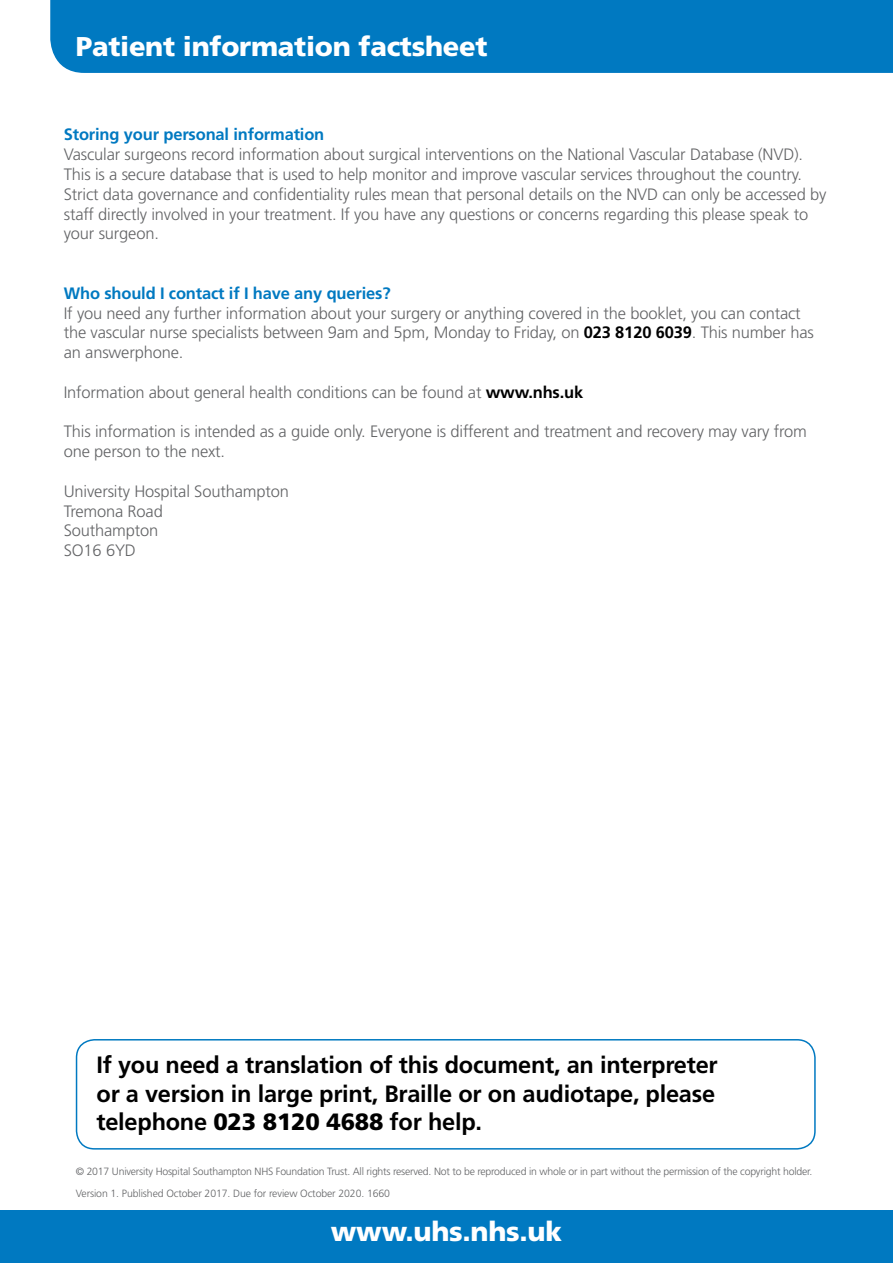
<style>
.page{position:relative;width:893px;height:1263px;background:#fff}
.page>*{position:absolute;margin:0;border:0;box-sizing:border-box;transform-origin:0 0}
.t1{font:900 27.15px "Frutiger";letter-spacing:-.01em;color:#fff}
.t2{font:700 23.55px/28.3px "Frutiger";letter-spacing:-.01em;color:#000;text-align:justify}
.t3{font:300 16.5px/19.8px "Frutiger";letter-spacing:-.01em;color:#636466}
.t4{font:700 16.5px "Frutiger";letter-spacing:-.01em;color:#0079c1}
.t5{font:300 10.5px "Frutiger";letter-spacing:-.02em;color:#636466}
.s1{font-weight:700;color:#000}
.s2{font-weight:900}
</style>
<div class="page">
<div style="left:50px;top:0;width:843px;height:73px;background:#0079c1"></div>
<div style="left:0;top:1211px;width:893px;height:52px;background:#0079c1"></div>
<div style="left:76px;top:1039px;width:740px;height:110px;border:2px solid #0079c1;border-radius:18px"></div>
<h1 class="t1" style="left:76px;top:30px;width:413px">Patient information factsheet</h1>
<p class="t4" style="left:64px;top:125px;width:262px">Storing your personal information</p>
<p class="t3" style="left:64px;top:145px;width:764px">Vascular surgeons record information about surgical interventions on the National Vascular Database (NVD).<br>This is a secure database that is used to help monitor and improve vascular services throughout the country.<br>Strict data governance and confidentiality rules mean that personal details on the NVD can only be accessed by staff directly involved in your treatment. If you have any questions or concerns regarding this please speak to your surgeon.</p>
<p class="t4" style="left:64px;top:283px;width:328px">Who should I contact if I have any queries?</p>
<p class="t3" style="left:64px;top:303px;width:752px">If you need any further information about your surgery or anything covered in the booklet, you can contact the vascular nurse specialists between 9am and 5pm, Monday to Friday, on <span class="s1">023 8120 6039</span>. This number has an answerphone.</p>
<p class="t3" style="left:64px;top:382px;width:521px">Information about general health conditions can be found at <span class="s1">www.nhs.uk</span></p>
<p class="t3" style="left:64px;top:422px;width:744px">This information is intended as a guide only. Everyone is different and treatment and recovery may vary from one person to the next.</p>
<p class="t3" style="left:64px;top:481px;width:227px">University Hospital Southampton<br>Tremona Road<br>Southampton<br>SO16 6YD</p>
<h2 class="t2" style="left:97px;top:1051px;width:623px">If you need a translation of this document, an interpreter or a version in large print, Braille or on audiotape, please telephone <span class="s2">023 8120 4688</span> for help.</h2>
<p class="t5" style="left:76px;top:1166px;width:738px">© 2017 University Hospital Southampton NHS Foundation Trust. All rights reserved. Not to be reproduced in whole or in part without the permission of the copyright holder.</p>
<p class="t5" style="left:76px;top:1187px;width:316px">Version 1. Published October 2017. Due for review October 2020. 1660</p>
<h1 class="t1" style="left:331px;top:1215px;width:233px">www.uhs.nhs.uk</h1>
</div>
